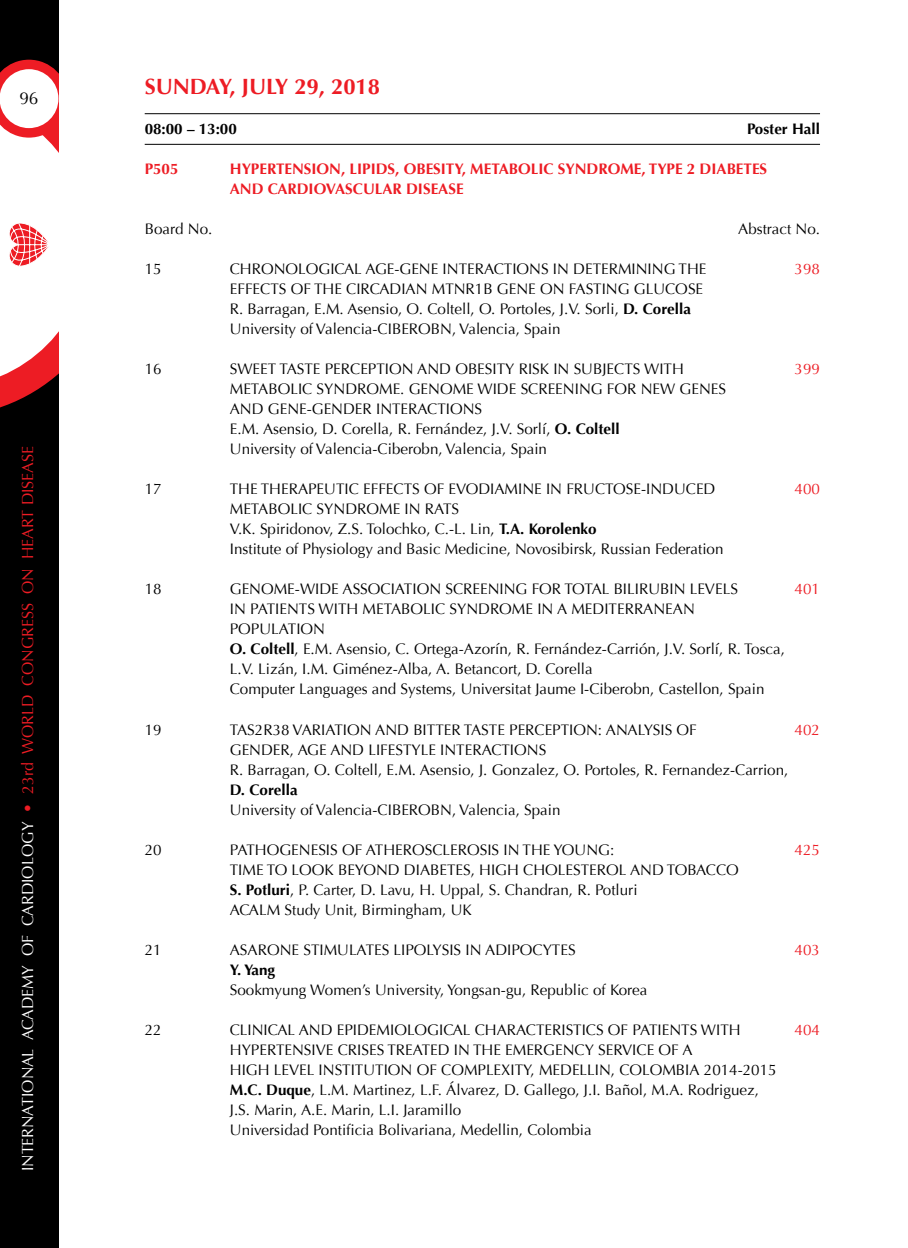
<style>
.page{position:relative;width:908px;height:1248px;background:#fff}
.page>*{position:absolute;margin:0;border:0;box-sizing:border-box;transform-origin:0 0}
.t1{font:700 22px "Optima";color:#ed1c24}
.t2{font:17.2px "Optima";color:#000}
.t3{font:16px "Optima";color:#fff}
.t4{font:15.2px/20px "Optima";color:#000}
.t5{font:700 15.2px/20px "Optima";color:#ed1c24}
.t6{font:700 15.2px "Optima";color:#000}
.t7{font:15.2px "Optima";color:#ed1c24}
.s1{color:#ed1c24}
.s2{font-weight:700}
</style>
<div class="page">
<div style="left:0;top:0;width:58px;height:1247px;background:#000"></div>
<svg style="left:0;top:60px;width:58px;height:348px;background:#edc0c2"></svg>
<hr style="left:145px;top:113px;width:674px;height:1px;background:#000">
<hr style="left:145px;top:144px;width:674px;height:1px;background:#000">
<p class="t2" style="left:19px;top:88px;width:21px">96</p>
<p class="t3" style="left:18px;top:1171px;width:727px;rotate:-90deg">INTERNATIONAL ACADEMY OF CARDIOLOGY <span class="s1">• 23rd WORLD CONGRESS ON HEART DISEASE</span></p>
<h1 class="t1" style="left:145px;top:74px;width:237px">SUNDAY, JULY 29, 2018</h1>
<p class="t6" style="left:145px;top:120px;width:94px">08:00 – 13:00</p>
<p class="t6" style="left:746px;top:120px;width:74px">Poster Hall</p>
<p class="t5" style="left:145px;top:159px;width:35px">P505</p>
<p class="t5" style="left:230px;top:159px;width:538px">HYPERTENSION, LIPIDS, OBESITY, METABOLIC SYNDROME, TYPE 2 DIABETES<br>AND CARDIOVASCULAR DISEASE</p>
<p class="t4" style="left:145px;top:219px;width:69px">Board No.</p>
<p class="t4" style="left:737px;top:219px;width:83px">Abstract No.</p>
<p class="t4" style="left:145px;top:259px;width:18px">15</p>
<p class="t4" style="left:230px;top:259px;width:478px">CHRONOLOGICAL AGE-GENE INTERACTIONS IN DETERMINING THE</p>
<p class="t7" style="left:794px;top:260px;width:27px">398</p>
<p class="t4" style="left:230px;top:279px;width:474px">EFFECTS OF THE CIRCADIAN MTNR1B GENE ON FASTING GLUCOSE<br>R. Barragan, E.M. Asensio, O. Coltell, O. Portoles, J.V. Sorli, <span class="s2">D. Corella<br></span>University of Valencia-CIBEROBN, Valencia, Spain</p>
<p class="t4" style="left:145px;top:359px;width:18px">16</p>
<p class="t4" style="left:230px;top:359px;width:455px">SWEET TASTE PERCEPTION AND OBESITY RISK IN SUBJECTS WITH</p>
<p class="t7" style="left:794px;top:360px;width:27px">399</p>
<p class="t4" style="left:230px;top:379px;width:497px">METABOLIC SYNDROME. GENOME WIDE SCREENING FOR NEW GENES AND GENE-GENDER INTERACTIONS<br>E.M. Asensio, D. Corella, R. Fernández, J.V. Sorlí, <span class="s2">O. Coltell<br></span>University of Valencia-Ciberobn, Valencia, Spain</p>
<p class="t4" style="left:145px;top:479px;width:18px">17</p>
<p class="t4" style="left:230px;top:479px;width:487px">THE THERAPEUTIC EFFECTS OF EVODIAMINE IN FRUCTOSE-INDUCED</p>
<p class="t7" style="left:794px;top:480px;width:27px">400</p>
<p class="t4" style="left:230px;top:499px;width:495px">METABOLIC SYNDROME IN RATS<br>V.K. Spiridonov, Z.S. Tolochko, C.-L. Lin, <span class="s2">T.A. Korolenko<br></span>Institute of Physiology and Basic Medicine, Novosibirsk, Russian Federation</p>
<p class="t4" style="left:145px;top:579px;width:18px">18</p>
<p class="t4" style="left:230px;top:579px;width:509px">GENOME-WIDE ASSOCIATION SCREENING FOR TOTAL BILIRUBIN LEVELS</p>
<p class="t7" style="left:794px;top:580px;width:27px">401</p>
<p class="t4" style="left:230px;top:599px;width:556px">IN PATIENTS WITH METABOLIC SYNDROME IN A MEDITERRANEAN POPULATION<br><span class="s2">O. Coltell</span>, E.M. Asensio, C. Ortega-Azorín, R. Fernández-Carrión, J.V. Sorlí, R. Tosca, L.V. Lizán, I.M. Giménez-Alba, A. Betancort, D. Corella<br>Computer Languages and Systems, Universitat Jaume I-Ciberobn, Castellon, Spain</p>
<p class="t4" style="left:145px;top:719px;width:18px">19</p>
<p class="t4" style="left:230px;top:719px;width:468px">TAS2R38 VARIATION AND BITTER TASTE PERCEPTION: ANALYSIS OF</p>
<p class="t7" style="left:794px;top:720px;width:27px">402</p>
<p class="t4" style="left:230px;top:739px;width:560px">GENDER, AGE AND LIFESTYLE INTERACTIONS<br>R. Barragan, O. Coltell, E.M. Asensio, J. Gonzalez, O. Portoles, R. Fernandez-Carrion,</p>
<p class="t6" style="left:230px;top:780px;width:69px">D. Corella</p>
<p class="t4" style="left:230px;top:799px;width:332px">University of Valencia-CIBEROBN, Valencia, Spain</p>
<p class="t4" style="left:145px;top:839px;width:18px">20</p>
<p class="t4" style="left:230px;top:839px;width:386px">PATHOGENESIS OF ATHEROSCLEROSIS IN THE YOUNG:</p>
<p class="t7" style="left:794px;top:840px;width:27px">425</p>
<p class="t4" style="left:230px;top:859px;width:510px">TIME TO LOOK BEYOND DIABETES, HIGH CHOLESTEROL AND TOBACCO<br><span class="s2">S. Potluri</span>, P. Carter, D. Lavu, H. Uppal, S. Chandran, R. Potluri<br>ACALM Study Unit, Birmingham, UK</p>
<p class="t4" style="left:145px;top:939px;width:18px">21</p>
<p class="t4" style="left:230px;top:939px;width:347px">ASARONE STIMULATES LIPOLYSIS IN ADIPOCYTES</p>
<p class="t7" style="left:794px;top:940px;width:27px">403</p>
<p class="t6" style="left:230px;top:960px;width:47px">Y. Yang</p>
<p class="t4" style="left:230px;top:979px;width:419px">Sookmyung Women’s University, Yongsan-gu, Republic of Korea</p>
<p class="t4" style="left:145px;top:1019px;width:18px">22</p>
<p class="t4" style="left:230px;top:1019px;width:512px">CLINICAL AND EPIDEMIOLOGICAL CHARACTERISTICS OF PATIENTS WITH</p>
<p class="t7" style="left:794px;top:1020px;width:27px">404</p>
<p class="t4" style="left:230px;top:1039px;width:548px">HYPERTENSIVE CRISES TREATED IN THE EMERGENCY SERVICE OF A<br>HIGH LEVEL INSTITUTION OF COMPLEXITY, MEDELLIN, COLOMBIA 2014-2015<br><span class="s2">M.C. Duque</span>, L.M. Martinez, L.F. Álvarez, D. Gallego, J.I. Bañol, M.A. Rodriguez, J.S. Marin, A.E. Marin, L.I. Jaramillo<br>Universidad Pontificia Bolivariana, Medellin, Colombia</p>
</div>
